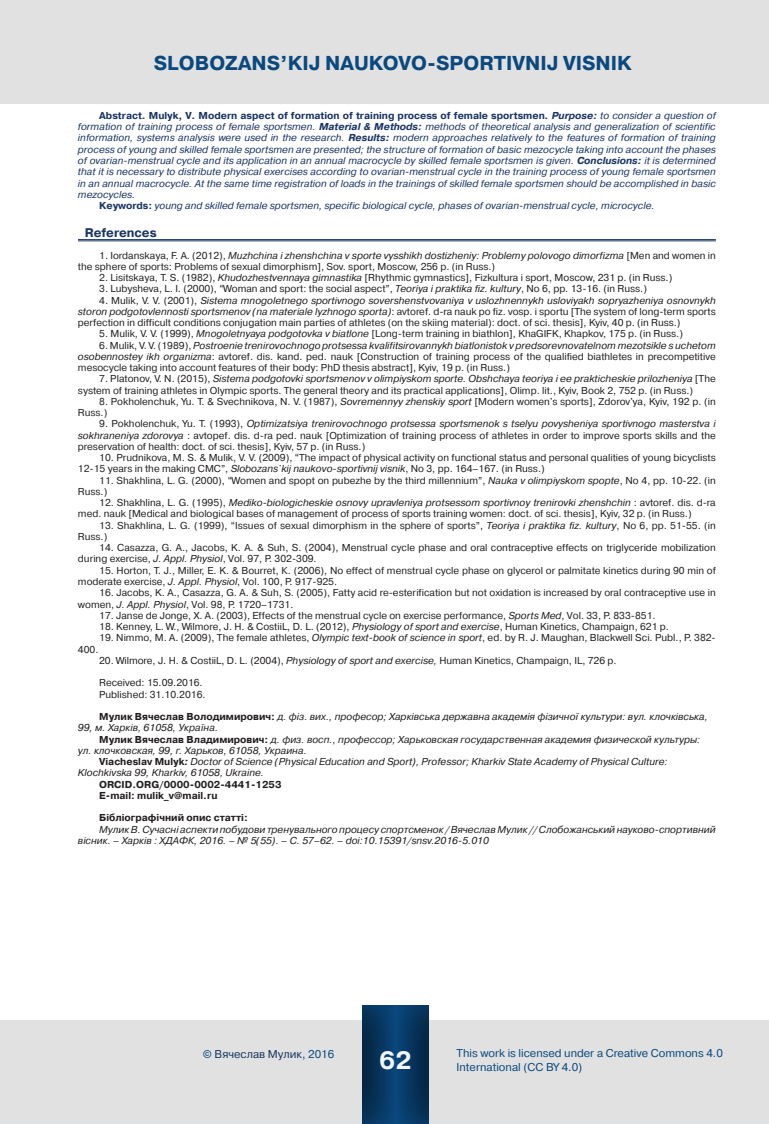
<style>
.page{position:relative;width:769px;height:1124px;background:#fff}
.page>*{position:absolute;margin:0;border:0;box-sizing:border-box;transform-origin:0 0}
.t1{font:700 25px "Pragmatica C";color:#f3f4f4}
.t2{font:700 20px "Pragmatica C";color:#0a487e}
.t3{font:700 12.5px "Pragmatica C";color:#1a3564}
.t4{font:11.25px/13.5px "Pragmatica C";color:#0a487e}
.t5{font:11.25px "Pragmatica C";color:#1a3564}
.t6{font:10px/11.2px "Pragmatica C";color:#231f20}
.t7{font:italic 10px "Pragmatica C";color:#1a3564}
.t8{font:italic 10px/11.2px "Pragmatica C";color:#231f20}
.t9{font:700 10px "Pragmatica C";color:#1a3564}
.t10{font:700 10px/11.2px "Pragmatica C";color:#231f20}
.s1{font-style:italic}
.s2{font-weight:400;font-style:italic}
.s3{font-weight:700}
.s4{font-weight:700;font-style:normal}
.s5{color:#313232}
.s6{color:#0a487e}
</style>
<div class="page">
<div style="left:1px;top:1020px;width:767px;height:103px;background:#e0e1e0"></div>
<svg style="left:362px;top:1005px;width:67px;height:118px;background:#07365f"></svg>
<div style="left:1px;top:1px;width:767px;height:102px;background:#e0e1e0"></div>
<div style="left:0;top:0;width:769px;height:104px;border:1px solid #e1e2e4"></div>
<hr style="left:78px;top:239px;width:638px;height:1px;background:#1a3564">
<hr style="left:78px;top:240px;width:638px;height:1px;background:#1a3564">
<h2 class="t2" style="left:154px;top:52px;width:479px">SLOBOZANS’KIJ NAUKOVO-SPORTIVNIJ VISNIK</h2>
<p class="t9" style="left:99px;top:110px;width:618px">Abstract. Mulyk, V. Modern aspect of formation of training process of female sportsmen<span class="s1">. Purpose:</span> <span class="s2">to consider a question of</span></p>
<p class="t7" style="left:78px;top:121px;width:639px">formation of training process of female sportsmen. <span class="s3">Material &amp; Methods:</span> methods of theoretical analysis and generalization of scientific</p>
<p class="t7" style="left:78px;top:132px;width:639px">information, systems analysis were used in the research. <span class="s3">Results:</span> modern approaches relatively to the features of formation of training</p>
<p class="t7" style="left:78px;top:144px;width:639px">process of young and skilled female sportsmen are presented; the structure of formation of basic mezocycle taking into account the phases</p>
<p class="t7" style="left:78px;top:155px;width:639px">of ovarian-menstrual cycle and its application in an annual macrocycle by skilled female sportsmen is given. <span class="s3">Conclusions:</span> it is determined</p>
<p class="t7" style="left:78px;top:166px;width:639px">that it is necessary to distribute physical exercises according to ovarian-menstrual cycle in the training process of young female sportsmen</p>
<p class="t7" style="left:78px;top:177px;width:639px">in an annual macrocycle. At the same time registration of loads in the trainings of skilled female sportsmen should be accomplished in basic</p>
<p class="t7" style="left:78px;top:189px;width:59px">mezocycles.</p>
<p class="t7" style="left:99px;top:200px;width:557px"><span class="s4">Keywords:</span> young and skilled female sportsmen, specific biological cycle, phases of ovarian-menstrual cycle, microcycle.</p>
<p class="t3" style="left:85px;top:225px;width:74px">References</p>
<p class="t6" style="left:78px;top:249px;width:639px;text-indent:21px">1. Iordanskaya, F. A. (2012), <span class="s1">Muzhchina i zhenshchina v sporte vysshikh dostizheniy: Problemy polovogo dimorfizma</span> [Men and women in the sphere of sports: Problems of sexual dimorphism], Sov. sport, Moscow, 256 p. (in Russ.)</p>
<p class="t6" style="left:99px;top:272px;width:575px">2. Lisitskaya, T. S. (1982), <span class="s1">Khudozhestvennaya gimnastika</span> [Rhythmic gymnastics], Fizkultura i sport, Moscow, 231 p. (in Russ.)</p>
<p class="t6" style="left:99px;top:283px;width:549px">3. Lubysheva, L. I. (2000), “Woman and sport: the social aspect”, <span class="s1">Teoriya i praktika fiz. kultury</span>, No 6, pp. 13-16. (in Russ.)</p>
<p class="t6" style="left:78px;top:294px;width:639px;text-align:justify;text-indent:21px">4. Mulik, V. V. (2001), <span class="s1">Sistema mnogoletnego sportivnogo sovershenstvovaniya v uslozhnennykh usloviyakh sopryazheniya osnovnykh storon podgotovlennosti sportsmenov (na materiale lyzhnogo sporta)</span>: avtoref. d-ra nauk po fiz. vosp. i sportu [The system of long-term sports perfection in difficult conditions conjugation main parties of athletes (on the skiing material)<span class="s5">:</span> doct. of sci. thesis], Kyiv, 40 p. (in Russ.)</p>
<p class="t6" style="left:99px;top:328px;width:585px">5. Mulik, V. V. (1999), <span class="s1">Mnogoletnyaya podgotovka v biatlone</span> [Long-term training in biathlon], KhaGIFK, Khapkov, 175 p. (in Russ.)</p>
<p class="t6" style="left:78px;top:339px;width:639px;text-align:justify;text-indent:21px">6. Mulik, V. V. (1989), <span class="s1">Postroenie trenirovochnogo protsessa kvalifitsirovannykh biatlonistok v predsorevnovatelnom mezotsikle s uchetom osobennostey ikh organizma</span>: аvtoref. dis. kand. ped. nauk [Construction of training process of the qualified biathletes in precompetitive mesocycle taking into account features of their body: PhD thesis abstract], Kyiv, 19 p. (in Russ.)</p>
<p class="t6" style="left:78px;top:373px;width:639px;text-indent:21px">7. Platonov, V. N. (2015), <span class="s1">Sistema podgotovki sportsmenov v olimpiyskom sporte. Obshchaya teoriya i ee prakticheskie prilozheniya</span> [The system of training athletes in Olympic sports. The general theory and its practical applications], Olimp. lit., Kyiv, Book 2, 752 p. (in Russ.)</p>
<p class="t6" style="left:78px;top:396px;width:639px;text-indent:21px">8. Pokholenchuk, Yu. T. &amp; Svechnikova, N. V. (1987), <span class="s1">Sovremennyy zhenskiy sport</span> [Modern women's sports], Zdorov'ya, Kyiv, 192 p. (in<br>Russ.)</p>
<p class="t6" style="left:78px;top:418px;width:639px;text-align:justify;text-indent:21px">9. Pokholenchuk, Yu. T. (1993), <span class="s1">Optimizatsiya trenirovochnogo protsessa sportsmenok s tselyu povysheniya sportivnogo masterstva i sokhraneniya zdorovya</span> : аvtopef. dis. d-ra ped. nauk [Optimization of training process of athletes in order to improve sports skills and the preservation of health<span class="s5">:</span> doct. of sci. thesis], Kyiv, 57 p. (in Russ.)</p>
<p class="t6" style="left:78px;top:452px;width:639px;text-indent:21px">10. Prudnikova, M. S. &amp; Mulik, V. V. (2009), “The impact of physical activity on functional status and personal qualities of young bicyclists<br>12-15 years in the making CMC”, <span class="s1">Slobozans`kij naukovo-sportivnij visnik</span>, No 3, pр. 164–167. (in Russ.)</p>
<p class="t6" style="left:78px;top:474px;width:639px;text-indent:21px">11. Shakhlina, L. G. (2000), “Women and spopt on pubezhe by the third millennium”, <span class="s1">Nauka v olimpiyskom spopte</span>, No 4, pp. 10-22. (in<br>Russ.)</p>
<p class="t6" style="left:78px;top:497px;width:639px;text-indent:21px">12. Shakhlina, L. G. (1995), <span class="s1">Mediko-biologicheskie osnovy upravleniya protsessom sportivnoy trenirovki zhenshchin</span> : аvtoref. dis. d-ra med. nauk [Medical and biological bases of management of process of sports training women<span class="s5">:</span> doct. of sci. thesis], Kyiv, 32 p. (in Russ.)</p>
<p class="t6" style="left:78px;top:519px;width:639px;text-indent:21px">13. Shakhlina, L. G. (1999), “Issues of sexual dimorphism in the sphere of sports”, <span class="s1">Teoriya i praktika fiz. kultury</span>, No 6, рp. 51-55. (in<br>Russ.)</p>
<p class="t6" style="left:78px;top:542px;width:639px;text-indent:21px">14. Casazza, G. A., Jacobs, K. A. &amp; Suh, S. (2004), Menstrual cycle phase and oral contraceptive effects on triglyceride mobilization during exercise, <span class="s1">J. Appl. Physiol</span>, Vol. 97, P. 302-309.</p>
<p class="t6" style="left:78px;top:564px;width:639px;text-indent:21px">15. Horton, T. J., Miller, E. K. &amp; Bourret, К. (2006), No effect of menstrual cycle phase on glycerol or palmitate kinetics during 90 min of moderate exercise, <span class="s1">J. Appl. Physiol</span>, Vol. 100, P. 917-925.</p>
<p class="t6" style="left:78px;top:587px;width:639px;text-indent:21px">16. Jacobs, K. A., Casazza, G. A. &amp; Suh, S. (2005), Fatty acid re-esterification but not oxidation is increased by oral contraceptive use in women, <span class="s1">J. Appl. Physiol</span>, Vol. 98, P. 1720–1731.</p>
<p class="t6" style="left:99px;top:609px;width:558px">17. Janse de Jonge, X. A. (2003), Effects of the menstrual cycle on exercise performance, <span class="s1">Sports Med</span>, Vol. 33, P. 833-851.</p>
<p class="t6" style="left:99px;top:621px;width:571px">18. Kenney, L. W., Wilmore, J. H. &amp; CostiiL, D. L. (2012), <span class="s1">Physiology of sport and exercise</span>, Human Kinetics, Champaign, 621 p.</p>
<p class="t6" style="left:99px;top:632px;width:618px">19. Nimmo, M. A. (2009), The female athletes, <span class="s1">Olympic text-book of science in sport</span>, ed. by R. J. Maughan, Blackwell Sci. Publ., P. 382-</p>
<p class="t6" style="left:78px;top:643px;width:22px">400.</p>
<p class="t6" style="left:99px;top:654px;width:519px">20. Wilmore, J. H. &amp; CostiiL, D. L. (2004), <span class="s1">Physiology of sport and exercise,</span> Human Kinetics, Champaign, IL, 726 p.</p>
<p class="t6" style="left:99px;top:677px;width:108px">Received: 15.09.2016.<br>Published: 31.10.2016.</p>
<p class="t8" style="left:78px;top:711px;width:631px;text-indent:21px"><span class="s4">Мулик Вячеслав Володимирович:</span> д. фіз. вих., професор; Харківська державна академія фізичної культури: вул. клочківська,<br>99, м. Харків, 61058, Україна.</p>
<p class="t8" style="left:99px;top:733px;width:603px"><span class="s4">Мулик Вячеслав Владимирович:</span> д. физ. восп., профессор; Харьковская государственная академия физической культуры:</p>
<p class="t8" style="left:78px;top:744px;width:230px">ул. клочковская, 99, г. Харьков, 61058, Украина.</p>
<p class="t8" style="left:99px;top:756px;width:570px"><span class="s4">Viacheslav Mulyk</span><span class="s3">:</span> Doctor of Science (Physical Education and Sport), Professor; Kharkiv State Academy of Physical Culture:</p>
<p class="t8" style="left:78px;top:767px;width:188px">Klochkivska 99, Kharkiv, 61058, Ukrainе.</p>
<p class="t10" style="left:99px;top:778px;width:184px">ORCID.ORG/0000-0002-4441-1253<br>E-mail: mulik_v@mail.ru</p>
<p class="t10" style="left:99px;top:812px;width:150px">Бібліографічний опис статті:</p>
<p class="t8" style="left:78px;top:823px;width:639px;text-indent:21px">Мулик В. Сучасні аспекти побудови тренувального процесу спортсменок / Вячеслав Мулик // Слобожанський науково-спортивний вiсник. – Харків : ХДАФК, 2016. – № 5(55). – С. 57–62. – doi:10.15391/snsv.2016-5.010</p>
<p class="t5" style="left:203px;top:1047px;width:133px"><span class="s6">©</span> Вячеслав Мулик<span class="s6">, 2016</span></p>
<h1 class="t1" style="left:379px;top:1046px;width:34px">62</h1>
<p class="t4" style="left:457px;top:1046px;width:268px">This work is licensed under a Creative Commons 4.0<br>International (CC BY 4.0)</p>
</div>
